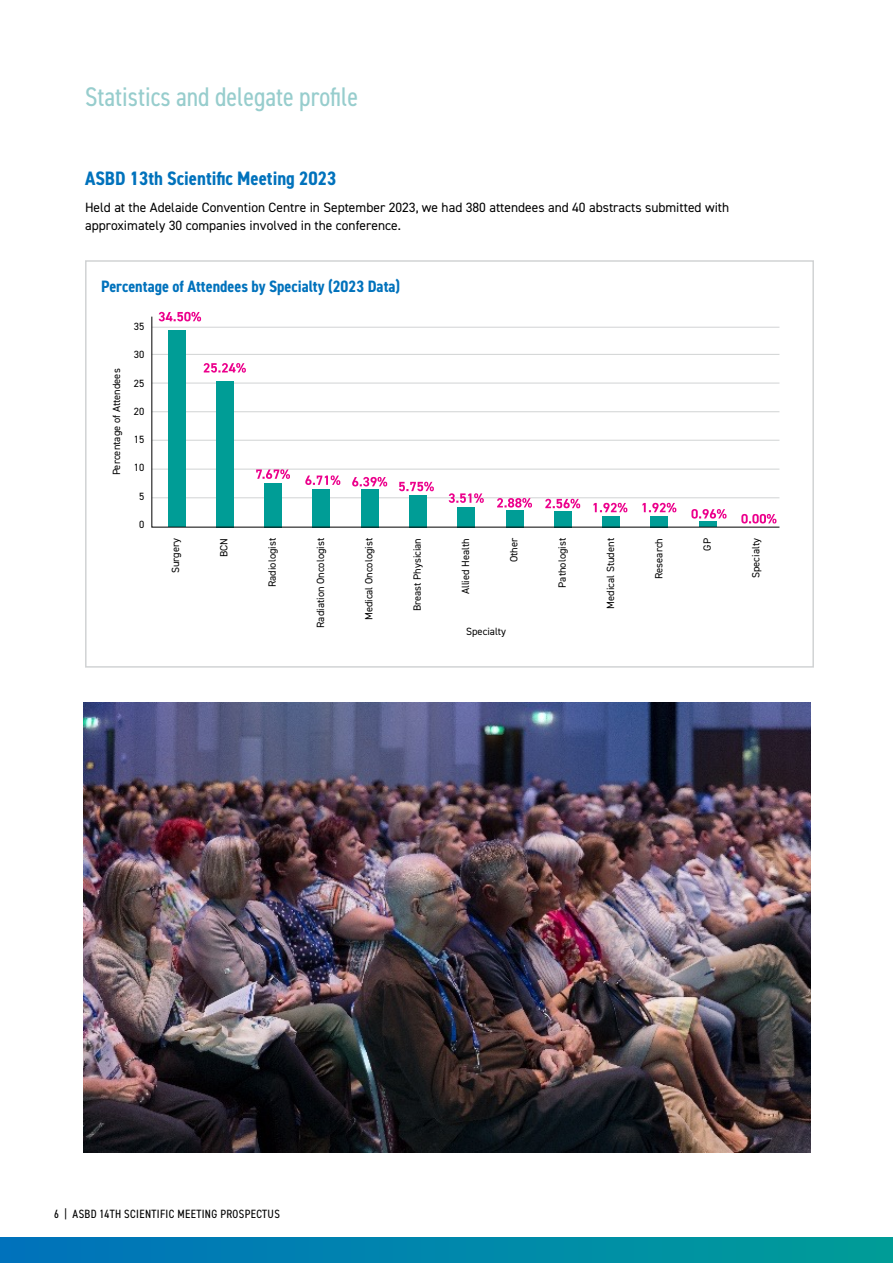
<style>
.page{position:relative;width:893px;height:1263px;background:#fff}
.page>*{position:absolute;margin:0;border:0;box-sizing:border-box;transform-origin:0 0}
.t1{font:condensed 27px "DIN2014";color:#97cdcd}
.t2{font:700 condensed 19.5px "DIN2014";color:#0072bc}
.t3{font:700 condensed 16.5px "DIN2014";color:#0072bc}
.t4{font:13.5px/18px "DIN2014";color:#000}
.t5{font:condensed 12px "DIN2014";letter-spacing:.03em;color:#000}
.t6{font:10.5px "DIN2014";color:#000}
</style>
<div class="page">
<div style="left:0;top:1237px;width:893px;height:26px;background:linear-gradient(to right,#0072bd,#009d99)"></div>
<hr style="left:892px;top:571px;width:1px;height:692px;background:#fde9f1">
<svg style="left:892px;top:1237px;width:1px;height:26px"></svg>
<img style="left:83px;top:703px;width:728px;height:449px">
<div style="left:85px;top:260px;width:729px;height:408px;border:2px solid #d1d3d4"></div>
<svg style="left:159px;top:312px;width:41px;height:4px"></svg>
<svg style="left:151px;top:316px;width:629px;height:212px"></svg>
<h1 class="t1" style="left:85px;top:79px;width:274px">Statistics and delegate profile</h1>
<h2 class="t2" style="left:85px;top:166px;width:253px">ASBD 13th Scientific Meeting 2023</h2>
<p class="t4" style="left:85px;top:198px;width:646px">Held at the Adelaide Convention Centre in September 2023, we had 380 attendees and 40 abstracts submitted with approximately 30 companies involved in the conference.</p>
<h3 class="t3" style="left:101px;top:275px;width:300px">Percentage of Attendees by Specialty (2023 Data)</h3>
<p class="t6" style="left:110px;top:475px;width:108px;rotate:-90deg">Percentage of Attendees</p>
<p class="t6" style="left:134px;top:320px;width:12px">35</p>
<p class="t6" style="left:134px;top:348px;width:12px">30</p>
<p class="t6" style="left:134px;top:376px;width:12px">25</p>
<p class="t6" style="left:134px;top:405px;width:12px">20</p>
<p class="t6" style="left:134px;top:433px;width:12px">15</p>
<p class="t6" style="left:134px;top:461px;width:12px">10</p>
<p class="t6" style="left:139px;top:489px;width:7px">5</p>
<p class="t6" style="left:139px;top:518px;width:7px">0</p>
<p class="t6" style="left:169px;top:573px;width:37px;rotate:-90deg">Surgery</p>
<p class="t6" style="left:217px;top:557px;width:21px;rotate:-90deg">BCN</p>
<p class="t6" style="left:266px;top:587px;width:50px;rotate:-90deg">Radiologist</p>
<p class="t6" style="left:314px;top:628px;width:91px;rotate:-90deg">Radiation Oncologist</p>
<p class="t6" style="left:362px;top:620px;width:84px;rotate:-90deg">Medical Oncologist</p>
<p class="t6" style="left:411px;top:611px;width:75px;rotate:-90deg">Breast Physician</p>
<p class="t6" style="left:459px;top:594px;width:58px;rotate:-90deg">Allied Health</p>
<p class="t6" style="left:507px;top:562px;width:26px;rotate:-90deg">Other</p>
<p class="t6" style="left:556px;top:587px;width:51px;rotate:-90deg">Pathologist</p>
<p class="t6" style="left:604px;top:608px;width:72px;rotate:-90deg">Medical Student</p>
<p class="t6" style="left:652px;top:579px;width:42px;rotate:-90deg">Research</p>
<p class="t6" style="left:701px;top:551px;width:14px;rotate:-90deg">GP</p>
<p class="t6" style="left:749px;top:578px;width:42px;rotate:-90deg">Specialty</p>
<p class="t6" style="left:466px;top:624px;width:42px">Specialty</p>
<p class="t5" style="left:54px;top:1206px;width:228px">6 | ASBD 14TH SCIENTIFIC MEETING PROSPECTUS</p>
</div>
